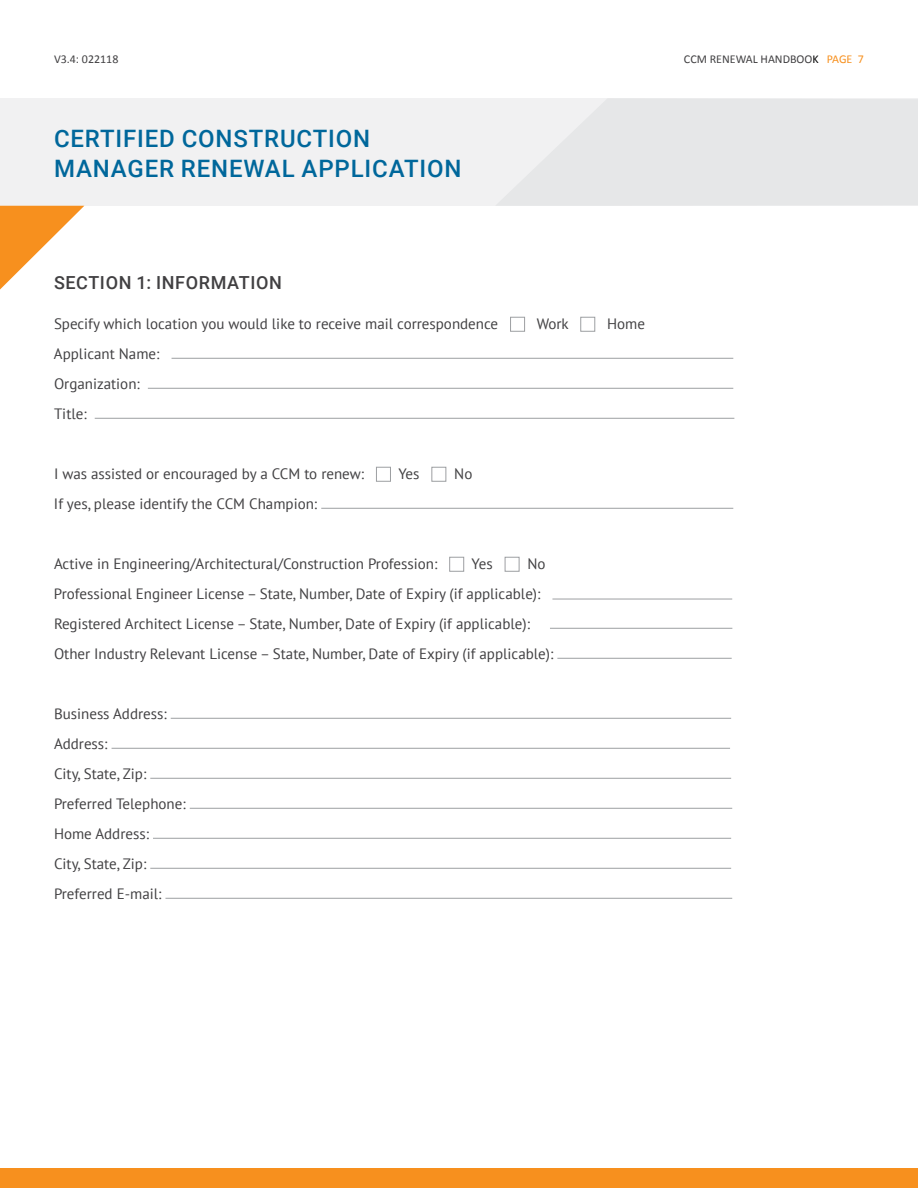
<style>
.page{position:relative;width:918px;height:1188px;background:#fff}
.page>*{position:absolute;margin:0;border:0;box-sizing:border-box;transform-origin:0 0}
.t1{font:500 24px/30px "Roboto";letter-spacing:.035em;color:#00679b}
.t2{font:500 18px "Roboto";letter-spacing:.035em;color:#414042}
.t3{font:15px/30px "PT Sans";color:#414042}
.t4{font:12px "Calibri";color:#414042}
.s1{color:#000}
.s2{color:#f7901e}
</style>
<div class="page">
<div style="left:0;top:98px;width:918px;height:108px;background:#f1f1f2"></div>
<div style="left:510px;top:317px;width:15px;height:15px;border:1px solid #9d9fa2"></div>
<div style="left:580px;top:317px;width:15px;height:15px;border:1px solid #9d9fa2"></div>
<hr style="left:172px;top:358px;width:561px;height:1px;background:#9d9fa2">
<hr style="left:148px;top:388px;width:585px;height:1px;background:#9d9fa2">
<hr style="left:95px;top:418px;width:639px;height:1px;background:#9d9fa2">
<div style="left:376px;top:467px;width:15px;height:15px;border:1px solid #9d9fa2"></div>
<div style="left:431px;top:467px;width:15px;height:15px;border:1px solid #9d9fa2"></div>
<hr style="left:321px;top:508px;width:412px;height:1px;background:#9d9fa2">
<div style="left:449px;top:557px;width:15px;height:15px;border:1px solid #9d9fa2"></div>
<div style="left:505px;top:557px;width:14px;height:15px;border:1px solid #9d9fa2"></div>
<hr style="left:552px;top:599px;width:180px;height:1px;background:#9d9fa2">
<hr style="left:550px;top:628px;width:182px;height:1px;background:#9d9fa2">
<hr style="left:557px;top:658px;width:175px;height:1px;background:#9d9fa2">
<hr style="left:171px;top:718px;width:560px;height:1px;background:#9d9fa2">
<hr style="left:112px;top:748px;width:618px;height:1px;background:#9d9fa2">
<hr style="left:150px;top:778px;width:581px;height:1px;background:#9d9fa2">
<hr style="left:190px;top:808px;width:542px;height:1px;background:#9d9fa2">
<hr style="left:153px;top:838px;width:578px;height:1px;background:#9d9fa2">
<hr style="left:150px;top:868px;width:581px;height:1px;background:#9d9fa2">
<hr style="left:165px;top:898px;width:567px;height:1px;background:#9d9fa2">
<div style="left:0;top:1169px;width:918px;height:19px;background:#f7901e"></div>
<svg style="left:0;top:206px;width:84px;height:84px"></svg>
<svg style="left:497px;top:99px;width:421px;height:106px;fill:#e6e7e8"></svg>
<p class="t4" style="left:54px;top:51px;width:66px">V3.4: 022118</p>
<p class="t4" style="left:684px;top:51px;width:182px">CCM RENEWAL HANDBOO<span class="s1">K</span> <span class="s2">PAGE 7</span></p>
<h1 class="t1" style="left:54px;top:123px;width:409px">CERTIFIED CONSTRUCTION<br>MANAGER RENEWAL APPLICATION</h1>
<p class="t2" style="left:54px;top:270px;width:229px">SECTION 1: INFORMATION</p>
<p class="t3" style="left:54px;top:308px;width:446px">Specify which location you would like to receive mail correspondence</p>
<p class="t3" style="left:537px;top:308px;width:34px">Work</p>
<p class="t3" style="left:607px;top:308px;width:39px">Home</p>
<p class="t3" style="left:54px;top:338px;width:107px">Applicant Name:<br>Organization:<br>Title:</p>
<p class="t3" style="left:54px;top:458px;width:312px">I was assisted or encouraged by a CCM to renew:</p>
<p class="t3" style="left:398px;top:458px;width:23px">Yes</p>
<p class="t3" style="left:454px;top:458px;width:20px">No</p>
<p class="t3" style="left:54px;top:488px;width:265px">If yes, please identify the CCM Champion:</p>
<p class="t3" style="left:54px;top:548px;width:385px">Active in Engineering/Architectural/Construction Profession:</p>
<p class="t3" style="left:472px;top:548px;width:23px">Yes</p>
<p class="t3" style="left:54px;top:548px;width:501px;text-indent:474px">No Professional Engineer License – State, Number, Date of Expiry (if applicable):<br>Registered Architect License – State, Number, Date of Expiry (if applicable):<br>Other Industry Relevant License – State, Number, Date of Expiry (if applicable):</p>
<p class="t3" style="left:54px;top:698px;width:133px">Business Address:<br>Address:<br>City, State, Zip:<br>Preferred Telephone:<br>Home Address:<br>City, State, Zip:<br>Preferred E-mail:</p>
</div>
